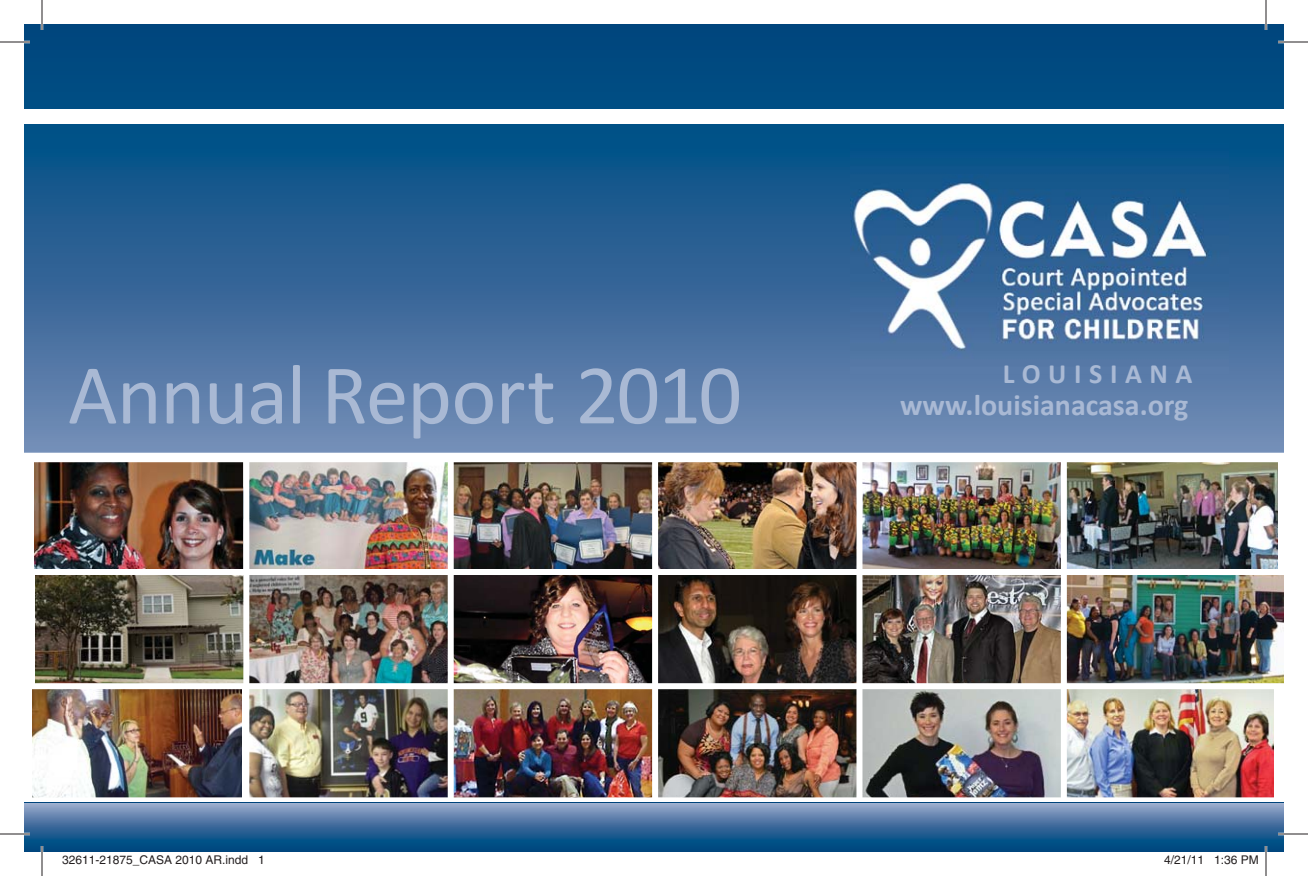
<style>
.page{position:relative;width:1308px;height:876px;background:#fff}
.page>*{position:absolute;margin:0;border:0;box-sizing:border-box;transform-origin:0 0}
.t1{font:85.8px "Calibri";letter-spacing:-.02em;color:#a9b9d4}
.t2{font:700 30px "Calibri";color:#a9b9d4}
.t3{font:700 28px "Calibri";letter-spacing:.27em;color:#a9b9d4}
.t4{font:12px "Helvetica";color:#231f20}
</style>
<div class="page">
<svg style="left:24px;top:24px;width:1260px;height:429px;background:#2d6495"></svg>
<img style="left:851px;top:144px;width:377px;height:229px">
<img style="left:34px;top:462px;width:209px;height:107px">
<img style="left:35px;top:575px;width:208px;height:108px">
<img style="left:32px;top:689px;width:210px;height:108px">
<img style="left:249px;top:462px;width:199px;height:107px">
<img style="left:249px;top:575px;width:199px;height:108px">
<img style="left:249px;top:689px;width:199px;height:108px">
<img style="left:454px;top:462px;width:198px;height:107px">
<img style="left:454px;top:575px;width:198px;height:108px">
<img style="left:454px;top:689px;width:198px;height:108px">
<img style="left:658px;top:462px;width:198px;height:107px">
<img style="left:658px;top:575px;width:198px;height:108px">
<img style="left:658px;top:689px;width:198px;height:108px">
<img style="left:862px;top:462px;width:199px;height:107px">
<img style="left:862px;top:575px;width:199px;height:108px">
<img style="left:862px;top:689px;width:199px;height:108px">
<img style="left:1067px;top:462px;width:211px;height:107px">
<img style="left:1067px;top:575px;width:217px;height:108px">
<img style="left:1067px;top:689px;width:207px;height:108px">
<div style="left:24px;top:110px;width:1260px;height:14px;background:#fff"></div>
<div style="left:24px;top:803px;width:1260px;height:49px;background:linear-gradient(to bottom,#96a2c6,#003a75)"></div>
<hr style="left:0;top:41px;width:30px;height:2px;background:#fff">
<hr style="left:1278px;top:41px;width:30px;height:2px;background:#fff">
<hr style="left:0;top:833px;width:30px;height:2px;background:#fff">
<hr style="left:1278px;top:833px;width:30px;height:2px;background:#fff">
<hr style="left:41px;top:0;width:2px;height:30px;background:#fff">
<hr style="left:41px;top:846px;width:2px;height:30px;background:#fff">
<hr style="left:1265px;top:0;width:2px;height:30px;background:#fff">
<hr style="left:1265px;top:846px;width:2px;height:30px;background:#fff">
<hr style="left:0;top:42px;width:30px;height:1px;background:#231f20">
<hr style="left:1278px;top:42px;width:30px;height:1px;background:#231f20">
<hr style="left:0;top:834px;width:30px;height:1px;background:#231f20">
<hr style="left:1278px;top:834px;width:30px;height:1px;background:#231f20">
<hr style="left:42px;top:0;width:1px;height:30px;background:#231f20">
<hr style="left:42px;top:846px;width:1px;height:30px;background:#231f20">
<hr style="left:1266px;top:0;width:1px;height:30px;background:#231f20">
<hr style="left:1266px;top:846px;width:1px;height:30px;background:#231f20">
<div style="left:183px;top:856px;width:5px;height:8px;border:1px solid #fff;border-radius:50%"></div>
<div style="left:182px;top:855px;width:7px;height:10px;border:1px solid #fff;border-radius:50%"></div>
<h1 class="t1" style="left:68px;top:342px;width:676px">Annual Report 2010</h1>
<h3 class="t3" style="left:1003px;top:356px;width:191px">LOUISIANA</h3>
<h2 class="t2" style="left:900px;top:386px;width:290px">www.louisianacasa.org</h2>
<p class="t4" style="left:62px;top:855px;width:204px">32611-21875_CASA 2010 AR.indd 1</p>
<p class="t4" style="left:1164px;top:855px;width:96px">4/21/11 1:36 PM</p>
</div>
